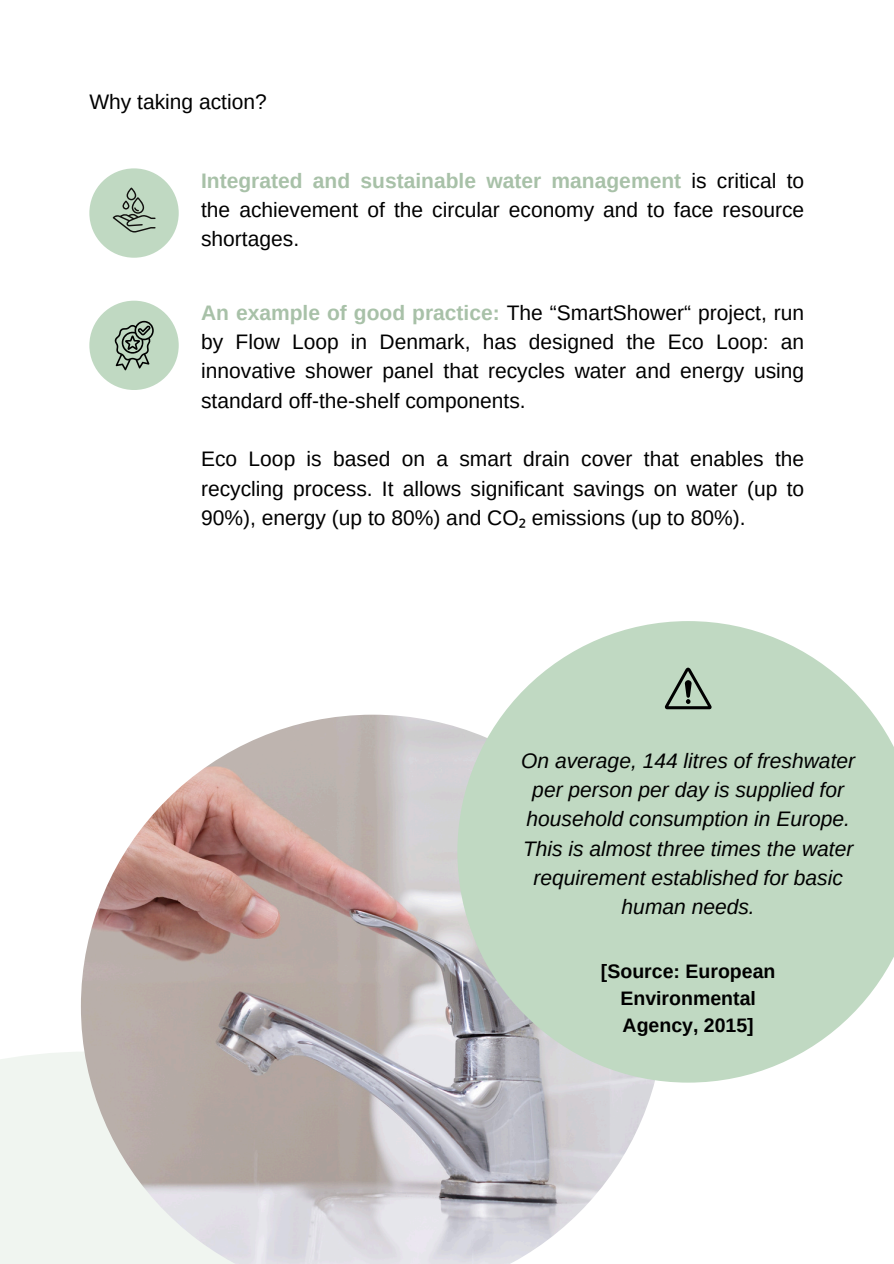
<style>
.page{position:relative;width:894px;height:1264px;background:#fff}
.page>*{position:absolute;margin:0;border:0;box-sizing:border-box;transform-origin:0 0}
.t1{font:21px/29.2px "Arimo";color:#000;text-align:justify}
.t2{font:italic 21px/29.2px "Arimo";color:#000}
.t3{font:700 19.5px/27px "Arimo";color:#000;text-align:center}
.s1{font-weight:700;color:#a8c1a8}
.s2{font-family:"Noto Sans"}
</style>
<div class="page">
<div style="left:89px;top:168px;width:90px;height:90px;background:#c0d9c2;border-radius:50%"></div>
<div style="left:89px;top:301px;width:90px;height:89px;background:#c0d9c2;border-radius:50%"></div>
<div style="left:0;top:1051px;width:601px;height:212px;background:#f0f5f0"></div>
<img style="left:81px;top:714px;width:574px;height:549px">
<svg style="left:457px;top:621px;width:436px;height:461px;background:#c6dbc8"></svg>
<svg style="left:664px;top:667px;width:47px;height:42px;background:#90a391"></svg>
<svg style="left:114px;top:321px;width:40px;height:49px"></svg>
<svg style="left:113px;top:187px;width:42px;height:45px"></svg>
<p class="t1" style="left:89px;top:87px;width:179px">Why taking action?</p>
<p class="t1" style="left:201px;top:166px;width:604px"><span class="s1">Integrated and sustainable water management</span> is critical to the achievement of the circular economy and to face resource shortages.</p>
<p class="t1" style="left:201px;top:298px;width:604px"><span class="s1">An example of good practice:</span> The “SmartShower“ project, run by Flow Loop in Denmark, has designed the Eco Loop: an innovative shower panel that recycles water and energy using standard off-the-shelf components.</p>
<p class="t1" style="left:201px;top:444px;width:604px">Eco Loop is based on a smart drain cover that enables the recycling process. It allows significant savings on water (up to 90%), energy (up to 80%) and CO<span class="s2">₂</span> emissions (up to 80%).</p>
<p class="t2" style="left:521px;top:746px;width:335px">On average, 144 litres of freshwater per person per day is supplied for household consumption in Europe.</p>
<p class="t2" style="left:523px;top:833px;width:332px;text-align:center">This is almost three times the water requirement established for basic human needs.</p>
<p class="t3" style="left:600px;top:957px;width:176px">[Source: European<br>Environmental<br>Agency, 2015]</p>
</div>
